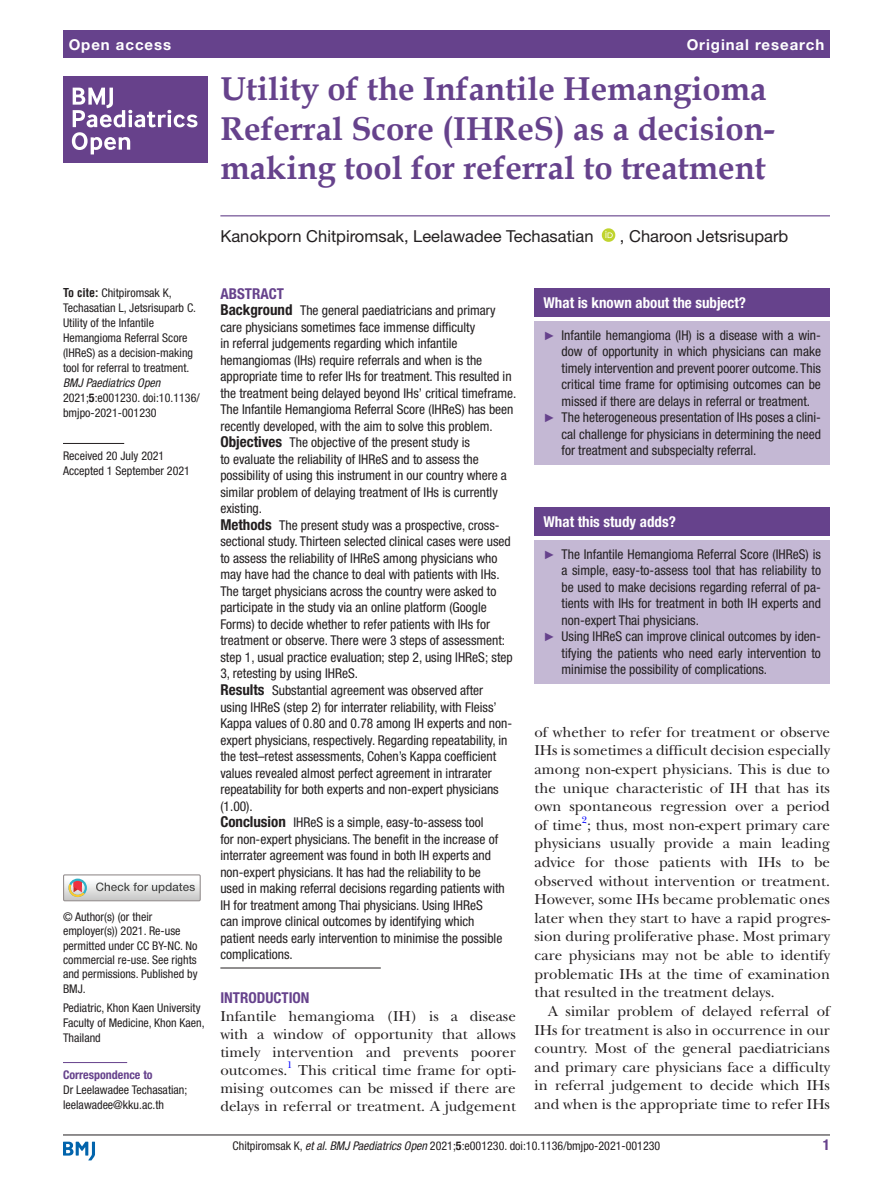
<style>
.page{position:relative;width:893px;height:1191px;background:#fff}
.page>*{position:absolute;margin:0;border:0;box-sizing:border-box;transform-origin:0 0}
.t1{font:700 33px/39px "Book Antiqua";color:#66428c}
.t2{font:16.5px "Helvetica Neue LT Std";color:#231f20}
.t3{font:15px/18.6px "New Baskerville";color:#231f20;text-align:justify}
.t4{font:700 condensed 15px "Helvetica Neue LT Std";color:#fff}
.t5{font:700 15px "Helvetica Neue LT Std";letter-spacing:.065em;color:#fff}
.t6{font:700 condensed 15px "Helvetica Neue LT Std";color:#66428c}
.t7{font:condensed 13.5px/16.5px "Helvetica Neue LT Std";color:#231f20}
.t8{font:condensed 12px/15px "Helvetica Neue LT Std";color:#231f20}
.t9{font:700 condensed 12px "Helvetica Neue LT Std";color:#66428c}
.t10{font:9.9px "New Baskerville";color:#00f}
.s1{font-family:"Helvetica LT Std";font-weight:700}
.s2{font-style:italic}
.s3{font-weight:700}
.s4{font-weight:700;font-size:15px}
.s5{font-family:"Arial";font-stretch:normal;font-size:12px;color:#66428c}
</style>
<div class="page">
<hr style="left:63px;top:1134px;width:767px;height:1px;background:#231f20">
<svg style="left:63px;top:1141px;width:32px;height:19px"></svg>
<div style="left:63px;top:31px;width:767px;height:27px;background:#66428c"></div>
<hr style="left:220px;top:215px;width:610px;height:1px;background:#66428c">
<svg style="left:602px;top:228px;width:13px;height:14px"></svg>
<hr style="left:63px;top:443px;width:61px;height:1px;background:#231f20">
<hr style="left:63px;top:1062px;width:64px;height:1px;background:#66428c">
<div style="left:63px;top:874px;width:138px;height:27px;border:1px solid #969090"></div>
<svg style="left:64px;top:875px;width:136px;height:25px"></svg>
<div style="left:63px;top:76px;width:144px;height:87px;background:#67418b"></div>
<svg style="left:72px;top:88px;width:125px;height:66px"></svg>
<hr style="left:220px;top:967px;width:161px;height:1px;background:#231f20">
<div style="left:535px;top:288px;width:295px;height:29px;background:#66428c"></div>
<div style="left:535px;top:321px;width:295px;height:143px;background:#c4b8d4"></div>
<div style="left:535px;top:507px;width:295px;height:29px;background:#66428c"></div>
<div style="left:535px;top:540px;width:295px;height:143px;background:#c4b8d4"></div>
<p class="t5" style="left:69px;top:35px;width:104px">Open access</p>
<p class="t5" style="left:687px;top:35px;width:139px">Original research</p>
<h1 class="t1" style="left:220px;top:70px;width:556px">Utility of the Infantile Hemangioma<br>Referral Score (IHReS) as a decision&shy;making tool for referral to treatment</h1>
<p class="t2" style="left:220px;top:226px;width:375px">Kanokporn Chitpiromsak, Leelawadee Techasatian</p>
<p class="t2" style="left:620px;top:226px;width:170px">, Charoon Jetsrisuparb</p>
<p class="t8" style="left:63px;top:285px;width:135px"><span class="s1">To cite:</span> Chitpiromsak K,<br>Techasatian L, Jetsrisuparb C.<br>Utility of the Infantile<br>Hemangioma Referral Score (IHReS) as a decision-making tool for referral to treatment.</p>
<p class="t8" style="left:63px;top:375px;width:138px"><span class="s2">BMJ Paediatrics Open<br></span>2021;<span class="s3">5</span>:e001230. doi:10.1136/ bmjpo-2021-001230</p>
<p class="t8" style="left:63px;top:448px;width:128px">Received 20 July 2021<br>Accepted 1 September 2021</p>
<p class="t8" style="left:63px;top:909px;width:136px;line-height:14.4px">© Author(s) (or their employer(s)) 2021. Re-use permitted under CC BY-NC. No commercial re-use. See rights and permissions. Published by<br>BMJ.</p>
<p class="t8" style="left:63px;top:1000px;width:143px">Pediatric, Khon Kaen University<br>Faculty of Medicine, Khon Kaen,<br>Thailand</p>
<p class="t9" style="left:63px;top:1068px;width:91px">Correspondence to</p>
<p class="t8" style="left:63px;top:1082px;width:126px">Dr Leelawadee Techasatian; leelawadee@kku.ac.th</p>
<p class="t6" style="left:220px;top:284px;width:65px">ABSTRACT</p>
<p class="t7" style="left:220px;top:302px;width:297px"><span class="s4">Background</span> The general paediatricians and primary care physicians sometimes face immense difficulty<br>in referral judgements regarding which infantile hemangiomas (IHs) require referrals and when is the appropriate time to refer IHs for treatment. This resulted in the treatment being delayed beyond IHs’ critical timeframe.<br>The Infantile Hemangioma Referral Score (IHReS) has been recently developed, with the aim to solve this problem.<br><span class="s4">Objectives</span> The objective of the present study is<br>to evaluate the reliability of IHReS and to assess the possibility of using this instrument in our country where a similar problem of delaying treatment of IHs is currently existing.<br><span class="s4">Methods</span> The present study was a prospective, cross&shy;sectional study. Thirteen selected clinical cases were used to assess the reliability of IHReS among physicians who may have had the chance to deal with patients with IHs.<br>The target physicians across the country were asked to participate in the study via an online platform (Google Forms) to decide whether to refer patients with IHs for treatment or observe. There were 3 steps of assessment: step 1, usual practice evaluation; step 2, using IHReS; step 3, retesting by using IHReS.<br><span class="s4">Results</span> Substantial agreement was observed after<br>using IHReS (step 2) for interrater reliability, with Fleiss’ Kappa values of 0.80 and 0.78 among IH experts and non&shy;expert physicians, respectively. Regarding repeatability, in the test–retest assessments, Cohen’s Kappa coefficient values revealed almost perfect agreement in intrarater repeatability for both experts and non-expert physicians (1.00).<br><span class="s4">Conclusion</span> IHReS is a simple, easy-to-assess tool<br>for non-expert physicians. The benefit in the increase of interrater agreement was found in both IH experts and non-expert physicians. It has had the reliability to be<br>used in making referral decisions regarding patients with IH for treatment among Thai physicians. Using IHReS<br>can improve clinical outcomes by identifying which<br>patient needs early intervention to minimise the possible complications.</p>
<p class="t6" style="left:220px;top:988px;width:91px">INTRODUCTION</p>
<p class="t3" style="left:220px;top:1007px;width:297px;line-height:18px">Infantile hemangioma (IH) is a disease with a window of opportunity that allows timely intervention and prevents poorer outcomes.</p>
<p class="t10" style="left:287px;top:1059px;width:7px">1</p>
<p class="t3" style="left:220px;top:1061px;width:297px;line-height:18px;text-indent:78px">This critical time frame for opti&shy;mising outcomes can be missed if there are delays in referral or treatment. A judgement</p>
<p class="t4" style="left:544px;top:293px;width:204px">What is known about the subject?</p>
<p class="t7" style="left:544px;top:326px;width:279px"><span class="s5">►</span> Infantile hemangioma (IH) is a disease with a win-</p>
<p class="t7" style="left:562px;top:343px;width:261px">dow of opportunity in which physicians can make</p>
<p class="t7" style="left:562px;top:359px;width:261px">timely intervention and prevent poorer outcome. This</p>
<p class="t7" style="left:562px;top:376px;width:261px">critical time frame for optimising outcomes can be</p>
<p class="t7" style="left:562px;top:392px;width:250px">missed if there are delays in referral or treatment.</p>
<p class="t7" style="left:544px;top:409px;width:279px"><span class="s5">►</span> The heterogeneous presentation of IHs poses a clini-</p>
<p class="t7" style="left:562px;top:425px;width:261px">cal challenge for physicians in determining the need</p>
<p class="t7" style="left:562px;top:442px;width:196px">for treatment and subspecialty referral.</p>
<p class="t4" style="left:544px;top:512px;width:134px">What this study adds?</p>
<p class="t7" style="left:544px;top:546px;width:279px"><span class="s5">►</span> The Infantile Hemangioma Referral Score (IHReS) is</p>
<p class="t7" style="left:562px;top:562px;width:261px">a simple, easy-to-assess tool that has reliability to</p>
<p class="t7" style="left:562px;top:579px;width:261px">be used to make decisions regarding referral of pa-</p>
<p class="t7" style="left:562px;top:595px;width:261px">tients with IHs for treatment in both IH experts and</p>
<p class="t7" style="left:562px;top:611px;width:139px">non-expert Thai physicians.</p>
<p class="t7" style="left:544px;top:628px;width:279px"><span class="s5">►</span> Using IHReS can improve clinical outcomes by iden-</p>
<p class="t7" style="left:562px;top:645px;width:261px">tifying the patients who need early intervention to</p>
<p class="t7" style="left:562px;top:661px;width:207px">minimise the possibility of complications.</p>
<p class="t3" style="left:535px;top:722px;width:297px">of whether to refer for treatment or observe IHs is sometimes a difficult decision especially among non-expert physicians. This is due to the unique characteristic of IH that has its own spontaneous regression over a period of time ; thus, most non-expert primary care</p>
<p class="t10" style="left:582px;top:814px;width:7px">2</p>
<p class="t3" style="left:535px;top:834px;width:297px">physicians usually provide a main leading advice for those patients with IHs to be observed without intervention or treatment.<br>However, some IHs became problematic ones later when they start to have a rapid progres&shy;sion during proliferative phase. Most primary care physicians may not be able to identify problematic IHs at the time of examination that resulted in the treatment delays.</p>
<p class="t3" style="left:535px;top:1001px;width:297px;text-indent:14px">A similar problem of delayed referral of IHs for treatment is also in occurrence in our country. Most of the general paediatricians and primary care physicians face a difficulty in referral judgement to decide which IHs and when is the appropriate time to refer IHs</p>
<p class="t8" style="left:233px;top:1137px;width:429px">Chitpiromsak K, <span class="s2">et al</span>. <span class="s2">BMJ Paediatrics Open</span> 2021;<span class="s3">5</span>:e001230. doi:10.1136/bmjpo-2021-001230</p>
<p class="t6" style="left:823px;top:1135px;width:9px">1</p>
</div>
